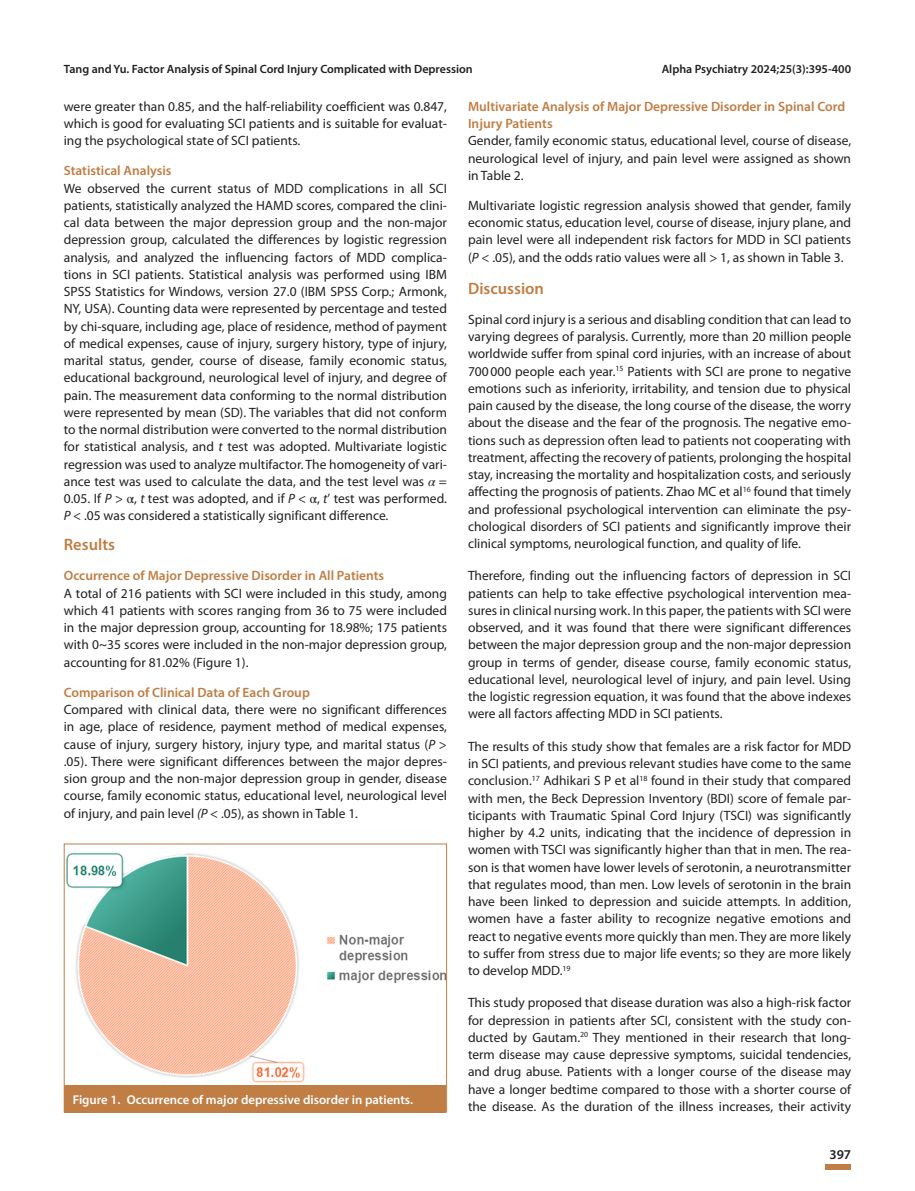
<style>
.page{position:relative;width:915px;height:1191px;background:#fff}
.page>*{position:absolute;margin:0;border:0;box-sizing:border-box;transform-origin:0 0}
.t1{font:600 16.5px "Myriad Pro";color:#c07d44}
.TXT{font:13.5px/17.2px "Myriad Pro";color:#231f20;text-align:justify}
.TXI{font:13.5px/17.2px "Myriad Pro";color:#231f20;text-align:justify}
.H2-H1{font:600 13.5px/17.2px "Myriad Pro";color:#c07d44}
.t2{font:600 13.5px "Myriad Pro";color:#231f20}
.FC{font:600 12.75px "Myriad Pro";color:#fff}
.t3{font:600 12px "Myriad Pro";color:#231f20}
.s1{font-style:italic}
.s2{font-family:"STIX General";font-style:italic}
.s3{font-family:"STIX General"}
</style>
<div class="page">
<div style="left:825px;top:1163px;width:25px;height:6px;background:#c07d44"></div>
<div style="left:65px;top:1085px;width:381px;height:27px;background:#c07d44"></div>
<img style="left:66px;top:852px;width:379px;height:231px">
<div style="left:64px;top:843px;width:383px;height:269px;border:1px solid #c07d44"></div>
<p class="t3" style="left:64px;top:61px;width:410px">Tang and Yu. Factor Analysis of Spinal Cord Injury Complicated with Depression</p>
<p class="t3" style="left:661px;top:61px;width:191px">Alpha Psychiatry 2024;25(3):395-400</p>
<p class="TXT" style="left:64px;top:97px;width:384px">were greater than 0.85, and the half-reliability coefficient was 0.847, which is good for evaluating SCI patients and is suitable for evaluat&shy;ing the psychological state of SCI patients.</p>
<h2 class="H2-H1" style="left:64px;top:162px;width:109px">Statistical Analysis</h2>
<p class="TXT" style="left:64px;top:179px;width:384px">We observed the current status of MDD complications in all SCI patients, statistically analyzed the HAMD scores, compared the clini&shy;cal data between the major depression group and the non-major depression group, calculated the differences by logistic regression analysis, and analyzed the influencing factors of MDD complica&shy;tions in SCI patients. Statistical analysis was performed using IBM SPSS Statistics for Windows, version 27.0 (IBM SPSS Corp.; Armonk, NY, USA). Counting data were represented by percentage and tested by chi-square, including age, place of residence, method of payment of medical expenses, cause of injury, surgery history, type of injury, marital status, gender, course of disease, family economic status, educational background, neurological level of injury, and degree of pain. The measurement data conforming to the normal distribution were represented by mean (SD). The variables that did not conform to the normal distribution were converted to the normal distribution for statistical analysis, and <span class="s1">t</span> test was adopted. Multivariate logistic regression was used to analyze multifactor. The homogeneity of vari&shy;ance test was used to calculate the data, and the test level was <span class="s2">α</span> = 0.05. If <span class="s1">P</span> &gt; <span class="s3">α</span>, <span class="s1">t</span> test was adopted, and if <span class="s1">P</span> &lt; <span class="s3">α</span>, <span class="s1">t</span>’ test was performed.<br><span class="s1">P</span> &lt; .05 was considered a statistically significant difference.</p>
<h1 class="t1" style="left:64px;top:534px;width:53px">Results</h1>
<p class="H2-H1" style="left:64px;top:567px;width:322px">Occurrence of Major Depressive Disorder in All Patients</p>
<p class="TXT" style="left:64px;top:584px;width:384px">A total of 216 patients with SCI were included in this study, among which 41 patients with scores ranging from 36 to 75 were included in the major depression group, accounting for 18.98%; 175 patients with 0~35 scores were included in the non-major depression group, accounting for 81.02% (Figure 1).</p>
<h2 class="H2-H1" style="left:64px;top:683px;width:247px">Comparison of Clinical Data of Each Group</h2>
<p class="TXT" style="left:64px;top:700px;width:384px">Compared with clinical data, there were no significant differences in age, place of residence, payment method of medical expenses, cause of injury, surgery history, injury type, and marital status (<span class="s1">P</span> &gt; .05). There were significant differences between the major depres&shy;sion group and the non-major depression group in gender, disease course, family economic status, educational level, neurological level of injury, and pain level <span class="s1">(P</span> &lt; .05), as shown in Table 1.</p>
<p class="FC" style="left:73px;top:1091px;width:342px">Figure 1. Occurrence of major depressive disorder in patients.</p>
<h2 class="H2-H1" style="left:468px;top:97px;width:378px">Multivariate Analysis of Major Depressive Disorder in Spinal Cord<br>Injury Patients</h2>
<p class="TXT" style="left:468px;top:132px;width:384px">Gender, family economic status, educational level, course of disease, neurological level of injury, and pain level were assigned as shown in Table 2.</p>
<p class="TXI" style="left:468px;top:196px;width:384px">Multivariate logistic regression analysis showed that gender, family economic status, education level, course of disease, injury plane, and pain level were all independent risk factors for MDD in SCI patients (<span class="s1">P</span> &lt; .05), and the odds ratio values were all &gt; 1, as shown in Table 3.</p>
<h1 class="t1" style="left:468px;top:278px;width:77px">Discussion</h1>
<p class="TXT" style="left:468px;top:310px;width:384px">Spinal cord injury is a serious and disabling condition that can lead to varying degrees of paralysis. Currently, more than 20 million people worldwide suffer from spinal cord injuries, with an increase of about 700000 people each year.<sup>15</sup> Patients with SCI are prone to negative emotions such as inferiority, irritability, and tension due to physical pain caused by the disease, the long course of the disease, the worry about the disease and the fear of the prognosis. The negative emo&shy;tions such as depression often lead to patients not cooperating with treatment, affecting the recovery of patients, prolonging the hospital stay, increasing the mortality and hospitalization costs, and seriously affecting the prognosis of patients. Zhao MC et al<sup>16</sup> found that timely and professional psychological intervention can eliminate the psy&shy;chological disorders of SCI patients and significantly improve their clinical symptoms, neurological function, and quality of life.</p>
<p class="TXI" style="left:468px;top:567px;width:384px">Therefore, finding out the influencing factors of depression in SCI patients can help to take effective psychological intervention mea&shy;sures in clinical nursing work. In this paper, the patients with SCI were observed, and it was found that there were significant differences between the major depression group and the non-major depression group in terms of gender, disease course, family economic status, educational level, neurological level of injury, and pain level. Using the logistic regression equation, it was found that the above indexes were all factors affecting MDD in SCI patients.</p>
<p class="TXI" style="left:468px;top:737px;width:384px">The results of this study show that females are a risk factor for MDD in SCI patients, and previous relevant studies have come to the same conclusion.<sup>17</sup> Adhikari S P et al<sup>18</sup> found in their study that compared with men, the Beck Depression Inventory (BDI) score of female par&shy;ticipants with Traumatic Spinal Cord Injury (TSCI) was significantly higher by 4.2 units, indicating that the incidence of depression in women with TSCI was significantly higher than that in men. The rea&shy;son is that women have lower levels of serotonin, a neurotransmitter that regulates mood, than men. Low levels of serotonin in the brain have been linked to depression and suicide attempts. In addition, women have a faster ability to recognize negative emotions and react to negative events more quickly than men. They are more likely to suffer from stress due to major life events; so they are more likely to develop MDD.<sup>19</sup></p>
<p class="TXI" style="left:468px;top:994px;width:384px">This study proposed that disease duration was also a high-risk factor for depression in patients after SCI, consistent with the study con&shy;ducted by Gautam.<sup>20</sup> They mentioned in their research that long&shy;term disease may cause depressive symptoms, suicidal tendencies, and drug abuse. Patients with a longer course of the disease may have a longer bedtime compared to those with a shorter course of the disease. As the duration of the illness increases, their activity</p>
<p class="t2" style="left:829px;top:1145px;width:23px">397</p>
</div>
